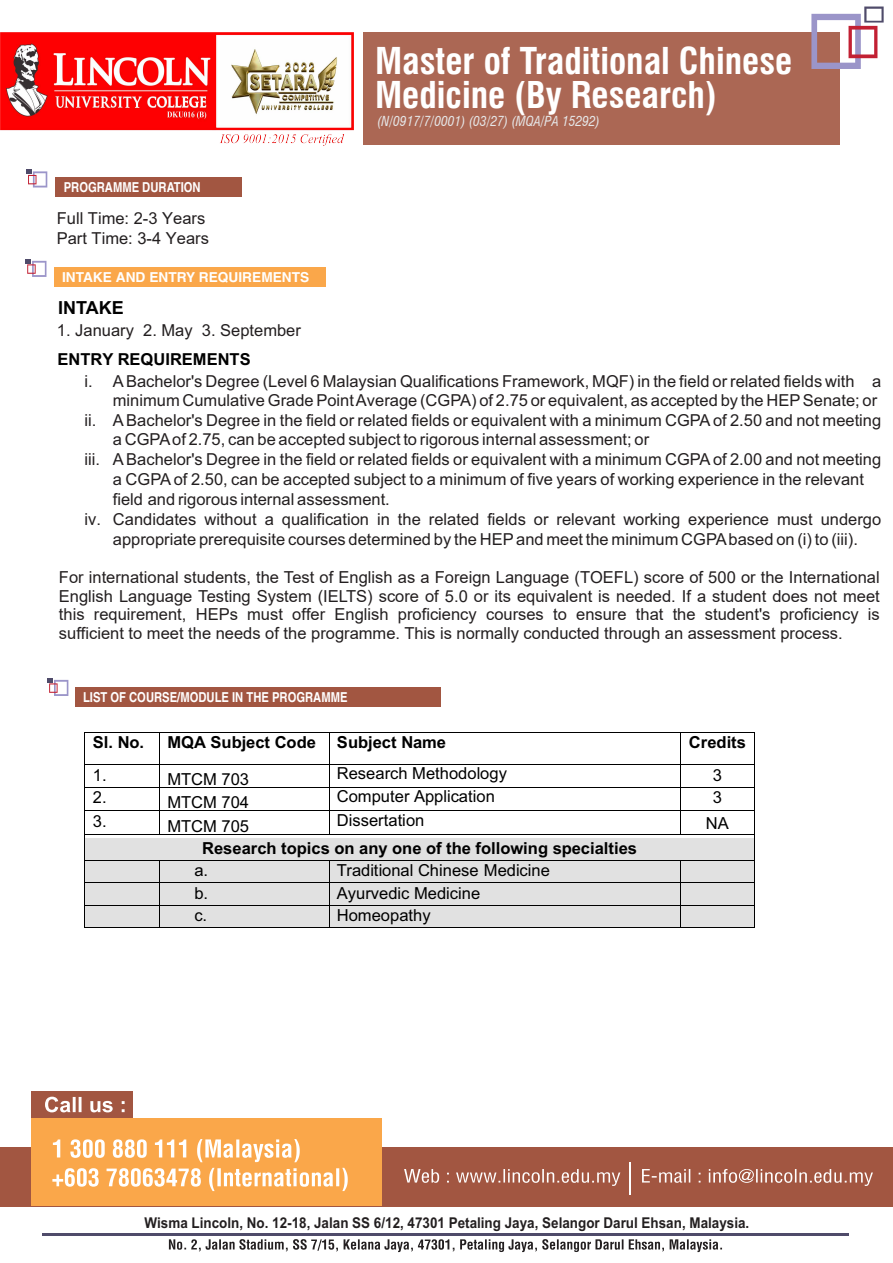
<style>
.page{position:relative;width:893px;height:1263px;background:#fff}
.page>*{position:absolute;margin:0;border:0;box-sizing:border-box;transform-origin:0 0}
.t1{font:700 condensed 36px/34.3px "Swiss 721 BT";color:#fff}
.t2{font:700 18px "Arial";color:#000}
.t3{font:16.5px/20px "Arial";color:#231f20}
.t4{font:16.5px/18.5px "Arial";color:#231f20;text-align:justify}
.t5{font:16.5px/22.5px "Arial";color:#000}
.t6{font:700 16.5px "Arial";color:#000}
.t7{font:700 14.85px "Arial";color:#231f20;scale:.9 1}
.t8{font:700 13.65px "Switzerland";color:#fff;scale:.82 1}
.t9{font:700 13.65px "Switzerland";color:#fff}
.t10{font:italic condensed 13.5px "Swiss 721 BT";color:#e6e7e8}
.s1{font-style:inherit}
.s2{font-weight:700;color:#000}
</style>
<div class="page">
<div style="left:0;top:1147px;width:893px;height:59px;background:#a25641"></div>
<svg style="left:642px;top:1169px;width:231px;height:17px"></svg>
<svg style="left:404px;top:1169px;width:216px;height:17px"></svg>
<svg style="left:42px;top:1235px;width:807px;height:18px"></svg>
<hr style="left:42px;top:1233px;width:807px;height:2px;background:#4f4b6a">
<div style="left:31px;top:1118px;width:350px;height:88px;background:#faa74a"></div>
<div style="left:31px;top:1091px;width:102px;height:27px;background:#a25641"></div>
<svg style="left:45px;top:1097px;width:80px;height:15px"></svg>
<svg style="left:53px;top:1139px;width:247px;height:23px"></svg>
<svg style="left:52px;top:1168px;width:296px;height:23px"></svg>
<hr style="left:629px;top:1162px;width:2px;height:33px;background:#fff">
<svg style="left:47px;top:678px;width:21px;height:18px"></svg>
<div style="left:75px;top:687px;width:365px;height:19px;background:#a25641"></div>
<div style="left:55px;top:178px;width:187px;height:19px;background:#a25641"></div>
<svg style="left:26px;top:169px;width:21px;height:18px"></svg>
<div style="left:54px;top:268px;width:272px;height:19px;background:#faa74a"></div>
<svg style="left:25px;top:259px;width:21px;height:18px"></svg>
<div style="left:363px;top:32px;width:476px;height:113px;background:#ab6754"></div>
<svg style="left:811px;top:7px;width:73px;height:62px"></svg>
<hr style="left:85px;top:732px;width:74px;height:1px;background:#000">
<hr style="left:160px;top:732px;width:169px;height:1px;background:#000">
<hr style="left:329px;top:732px;width:351px;height:1px;background:#000">
<hr style="left:681px;top:732px;width:73px;height:1px;background:#000">
<hr style="left:84px;top:732px;width:1px;height:32px;background:#000">
<hr style="left:159px;top:732px;width:1px;height:32px;background:#000">
<hr style="left:329px;top:732px;width:1px;height:32px;background:#000">
<hr style="left:680px;top:732px;width:1px;height:32px;background:#000">
<hr style="left:754px;top:732px;width:1px;height:32px;background:#000">
<hr style="left:85px;top:764px;width:74px;height:1px;background:#000">
<hr style="left:160px;top:764px;width:169px;height:1px;background:#000">
<hr style="left:329px;top:764px;width:351px;height:1px;background:#000">
<hr style="left:681px;top:764px;width:73px;height:1px;background:#000">
<hr style="left:85px;top:787px;width:74px;height:1px;background:#000">
<hr style="left:160px;top:787px;width:169px;height:1px;background:#000">
<hr style="left:329px;top:787px;width:351px;height:1px;background:#000">
<hr style="left:681px;top:787px;width:73px;height:1px;background:#000">
<hr style="left:85px;top:810px;width:74px;height:1px;background:#000">
<hr style="left:160px;top:810px;width:169px;height:1px;background:#000">
<hr style="left:329px;top:810px;width:351px;height:1px;background:#000">
<hr style="left:681px;top:810px;width:73px;height:1px;background:#000">
<hr style="left:85px;top:834px;width:74px;height:1px;background:#000">
<svg style="left:159px;top:764px;width:1px;height:71px"></svg>
<hr style="left:160px;top:834px;width:169px;height:1px;background:#000">
<svg style="left:329px;top:765px;width:1px;height:69px"></svg>
<hr style="left:329px;top:834px;width:351px;height:1px;background:#000">
<svg style="left:680px;top:764px;width:1px;height:71px"></svg>
<hr style="left:681px;top:834px;width:73px;height:1px;background:#000">
<div style="left:85px;top:838px;width:669px;height:22px;background:#e1e1e1"></div>
<div style="left:85px;top:860px;width:74px;height:22px;background:#e1e1e1"></div>
<div style="left:160px;top:860px;width:168px;height:22px;background:#e1e1e1"></div>
<div style="left:329px;top:860px;width:351px;height:22px;background:#e1e1e1"></div>
<div style="left:680px;top:860px;width:74px;height:22px;background:#e1e1e1"></div>
<hr style="left:85px;top:860px;width:74px;height:1px;background:#000">
<hr style="left:160px;top:860px;width:169px;height:1px;background:#000">
<hr style="left:329px;top:860px;width:351px;height:1px;background:#000">
<hr style="left:681px;top:860px;width:73px;height:1px;background:#000">
<div style="left:85px;top:883px;width:74px;height:22px;background:#e1e1e1"></div>
<div style="left:160px;top:883px;width:168px;height:22px;background:#e1e1e1"></div>
<div style="left:329px;top:883px;width:351px;height:22px;background:#e1e1e1"></div>
<div style="left:680px;top:883px;width:74px;height:22px;background:#e1e1e1"></div>
<hr style="left:85px;top:882px;width:74px;height:1px;background:#000">
<hr style="left:160px;top:882px;width:169px;height:1px;background:#000">
<hr style="left:329px;top:882px;width:351px;height:1px;background:#000">
<hr style="left:681px;top:882px;width:73px;height:1px;background:#000">
<div style="left:85px;top:906px;width:74px;height:21px;background:#e1e1e1"></div>
<div style="left:160px;top:906px;width:168px;height:21px;background:#e1e1e1"></div>
<div style="left:329px;top:906px;width:351px;height:21px;background:#e1e1e1"></div>
<div style="left:680px;top:906px;width:74px;height:21px;background:#e1e1e1"></div>
<hr style="left:85px;top:905px;width:74px;height:1px;background:#000">
<hr style="left:160px;top:905px;width:169px;height:1px;background:#000">
<hr style="left:329px;top:905px;width:351px;height:1px;background:#000">
<hr style="left:681px;top:905px;width:73px;height:1px;background:#000">
<svg style="left:84px;top:764px;width:1px;height:164px"></svg>
<hr style="left:85px;top:927px;width:74px;height:1px;background:#000">
<svg style="left:159px;top:860px;width:1px;height:68px"></svg>
<hr style="left:160px;top:927px;width:169px;height:1px;background:#000">
<svg style="left:329px;top:861px;width:1px;height:66px"></svg>
<hr style="left:329px;top:927px;width:351px;height:1px;background:#000">
<svg style="left:680px;top:860px;width:1px;height:68px"></svg>
<hr style="left:681px;top:927px;width:73px;height:1px;background:#000">
<svg style="left:754px;top:764px;width:1px;height:164px"></svg>
<img style="left:0;top:32px;width:354px;height:114px">
<p class="t8" style="left:64px;top:182px;width:169px">PROGRAMME DURATION</p>
<p class="t3" style="left:57px;top:210px;width:154px">Full Time: 2-3 Years<br>Part Time: 3-4 Years</p>
<p class="t9" style="left:62px;top:272px;width:249px">INTAKE AND ENTRY REQUIREMENTS</p>
<p class="t2" style="left:58px;top:301px;width:67px">INTAKE</p>
<h1 class="t1" style="left:375px;top:47px;width:419px">Master of Traditional Chinese<br>Medicine (By Research)</h1>
<p class="t10" style="left:377px;top:112px;width:224px">(N/0917/7/0001) (03/27) (MQA/PA 15292)</p>
<p class="t3" style="left:57px;top:317px;width:245px;line-height:28.7px"><span class="s1">1.</span> January 2. May 3. September<br><span class="s2">ENTRY REQUIREMENTS</span></p>
<p class="t3" style="left:85px;top:372px;width:798px"><span class="s1">i.</span> A Bachelor's Degree (Level 6 Malaysian Qualifications Framework, MQF) in the field or related fields with a</p>
<p class="t3" style="left:113px;top:391px;width:766px">minimum Cumulative Grade Point Average (CGPA) of 2.75 or equivalent, as accepted by the HEP Senate; or</p>
<p class="t3" style="left:85px;top:411px;width:798px"><span class="s1">ii.</span> A Bachelor's Degree in the field or related fields or equivalent with a minimum CGPA of 2.50 and not meeting</p>
<p class="t3" style="left:113px;top:431px;width:538px">a CGPA of 2.75, can be accepted subject to rigorous internal assessment; or</p>
<p class="t3" style="left:85px;top:451px;width:798px"><span class="s1">iii.</span> A Bachelor's Degree in the field or related fields or equivalent with a minimum CGPA of 2.00 and not meeting</p>
<p class="t3" style="left:113px;top:471px;width:753px">a CGPA of 2.50, can be accepted subject to a minimum of <span class="s1">five</span> years of working experience in the relevant</p>
<p class="t3" style="left:113px;top:491px;width:278px">field and rigorous internal assessment.</p>
<p class="t3" style="left:85px;top:511px;width:798px"><span class="s1">iv.</span> Candidates without a qualification in the related fields or relevant working experience must undergo</p>
<p class="t3" style="left:113px;top:531px;width:746px">appropriate prerequisite courses determined by the HEP and meet the minimum CGPA based on (i) to (iii).</p>
<p class="t4" style="left:59px;top:568px;width:822px">For international students, the Test of English as a Foreign Language (TOEFL) score of 500 or the International English Language Testing System (IELTS) score of 5.0 or its equivalent is needed. If a student does not meet this requirement, HEPs must offer English proficiency courses to ensure that the student's proficiency is sufficient to meet the needs of the programme. This is normally conducted through an assessment process.</p>
<p class="t8" style="left:83px;top:691px;width:324px">LIST OF COURSE/MODULE IN THE PROGRAMME</p>
<p class="t6" style="left:93px;top:736px;width:53px">Sl. No.</p>
<p class="t6" style="left:167px;top:736px;width:150px">MQA Subject Code</p>
<p class="t6" style="left:337px;top:736px;width:111px">Subject Name</p>
<p class="t6" style="left:689px;top:736px;width:59px">Credits</p>
<p class="t5" style="left:93px;top:765px;width:15px">1.<br>2.</p>
<p class="t5" style="left:167px;top:769px;width:83px">MTCM 703</p>
<p class="t5" style="left:337px;top:763px;width:171px">Research Methodology</p>
<p class="t5" style="left:167px;top:792px;width:83px">MTCM 704</p>
<p class="t5" style="left:337px;top:787px;width:159px">Computer Application</p>
<p class="t5" style="left:713px;top:765px;width:11px">3</p>
<p class="t5" style="left:713px;top:787px;width:11px">3</p>
<p class="t5" style="left:93px;top:811px;width:15px">3.</p>
<p class="t5" style="left:167px;top:816px;width:83px">MTCM 705</p>
<p class="t5" style="left:337px;top:810px;width:89px">Dissertation</p>
<p class="t5" style="left:706px;top:813px;width:25px">NA</p>
<p class="t6" style="left:202px;top:841px;width:436px">Research topics on any one of the following specialties</p>
<p class="t5" style="left:194px;top:860px;width:15px">a.</p>
<p class="t5" style="left:337px;top:860px;width:214px">Traditional Chinese Medicine</p>
<p class="t5" style="left:194px;top:883px;width:15px">b.</p>
<p class="t5" style="left:337px;top:883px;width:145px">Ayurvedic Medicine</p>
<p class="t5" style="left:194px;top:906px;width:14px">c.</p>
<p class="t5" style="left:337px;top:906px;width:95px">Homeopathy</p>
<p class="t7" style="left:145px;top:1217px;width:673px">Wisma Lincoln, No. 12-18, Jalan SS 6/12, 47301 Petaling Jaya, Selangor Darul Ehsan, Malaysia.</p>
</div>
